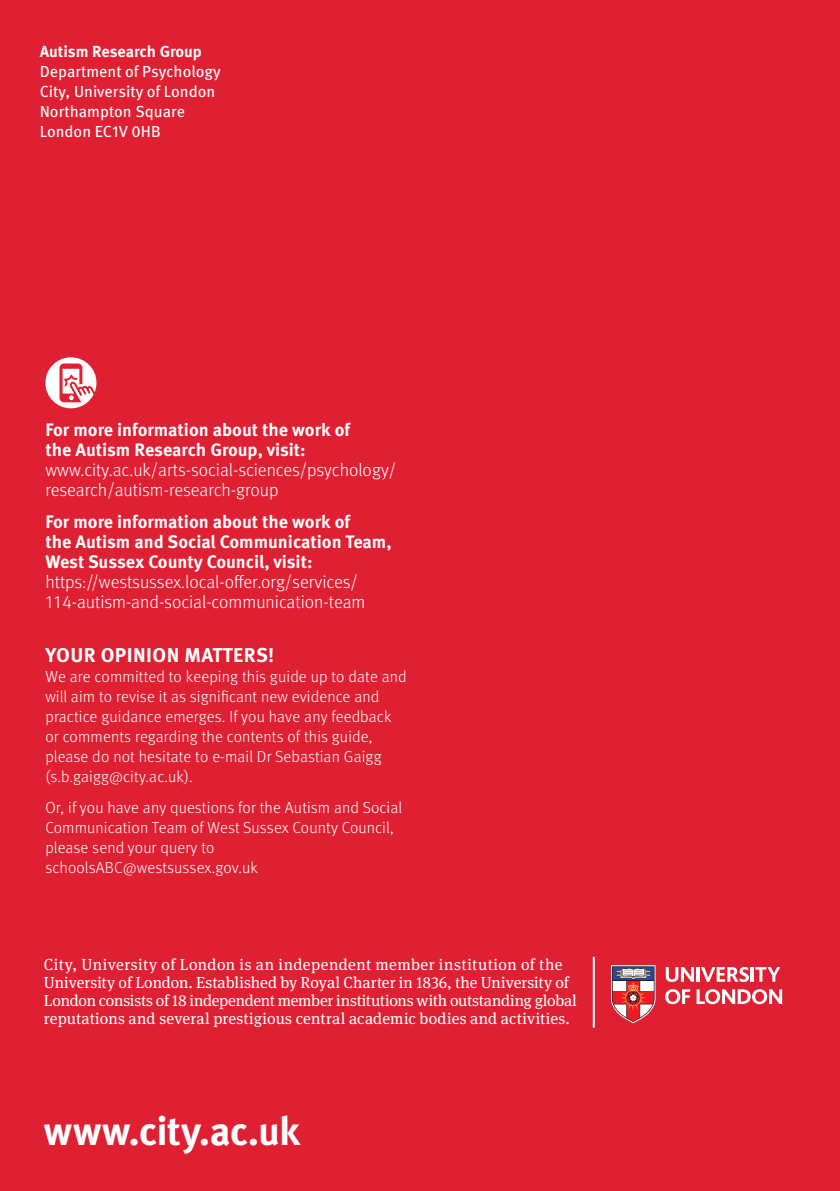
<style>
.page{position:relative;width:840px;height:1191px;background:#fff}
.page>*{position:absolute;margin:0;border:0;box-sizing:border-box;transform-origin:0 0}
.t1{font:700 40px "Meta OT";letter-spacing:-.025em;color:#fff}
.t2{font:700 20px "Meta OT";letter-spacing:.02em;color:#fff}
.t3{font:300 18px/20px "Meta OT";color:#fff}
.t4{font:700 18px/20px "Meta OT";color:#fff}
.t5{font:300 16px/20px "Meta OT";letter-spacing:.01em;color:#fff}
.t6{font:16px/18px "Meta Serif OT";letter-spacing:.005em;color:#fff}
.t7{font:16px/20px "Meta OT";color:#fff}
.t8{font:700 16px "Meta OT";letter-spacing:-.005em;color:#fff}
</style>
<div class="page">
<div style="left:0;top:0;width:839px;height:1191px;background:#df2033"></div>
<hr style="left:592px;top:957px;width:2px;height:70px;background:#fff">
<svg style="left:611px;top:965px;width:44px;height:58px"></svg>
<hr style="left:696px;top:967px;width:3px;height:14px;background:#fff">
<hr style="left:750px;top:967px;width:3px;height:14px;background:#fff">
<svg style="left:696px;top:989px;width:85px;height:15px"></svg>
<svg style="left:755px;top:967px;width:24px;height:14px"></svg>
<svg style="left:665px;top:967px;width:28px;height:15px"></svg>
<svg style="left:701px;top:967px;width:47px;height:15px"></svg>
<svg style="left:665px;top:989px;width:25px;height:15px"></svg>
<svg style="left:45px;top:357px;width:51px;height:51px"></svg>
<p class="t8" style="left:40px;top:42px;width:163px">Autism Research Group</p>
<p class="t7" style="left:40px;top:62px;width:183px">Department of Psychology<br>City, University of London<br>Northampton Square<br>London EC1V 0HB</p>
<p class="t4" style="left:45px;top:420px;width:306px">For more information about the work of the Autism Research Group, visit:</p>
<p class="t3" style="left:45px;top:460px;width:352px">www.city.ac.uk/arts-social-sciences/psychology/ research/autism-research-group</p>
<p class="t4" style="left:45px;top:512px;width:347px">For more information about the work of<br>the Autism and Social Communication Team,<br>West Sussex County Council, visit:</p>
<p class="t3" style="left:45px;top:572px;width:321px">https://westsussex.local-offer.org/services/<br>114-autism-and-social-communication-team</p>
<p class="t2" style="left:45px;top:643px;width:230px">YOUR OPINION MATTERS!</p>
<p class="t5" style="left:45px;top:666px;width:363px">We are committed to keeping this guide up to date and will aim to revise it as significant new evidence and practice guidance emerges. If you have any feedback or comments regarding the contents of this guide, please do not hesitate to e-mail Dr Sebastian Gaigg (s.b.gaigg@city.ac.uk).</p>
<p class="t5" style="left:45px;top:798px;width:358px">Or, if you have any questions for the Autism and Social Communication Team of West Sussex County Council, please send your query to schoolsABC@westsussex.gov.uk</p>
<p class="t6" style="left:44px;top:955px;width:534px">City, University of London is an independent member institution of the University of London. Established by Royal Charter in 1836, the University of London consists of 18 independent member institutions with outstanding global reputations and several prestigious central academic bodies and activities.</p>
<h1 class="t1" style="left:44px;top:1106px;width:257px">www.city.ac.uk</h1>
</div>
